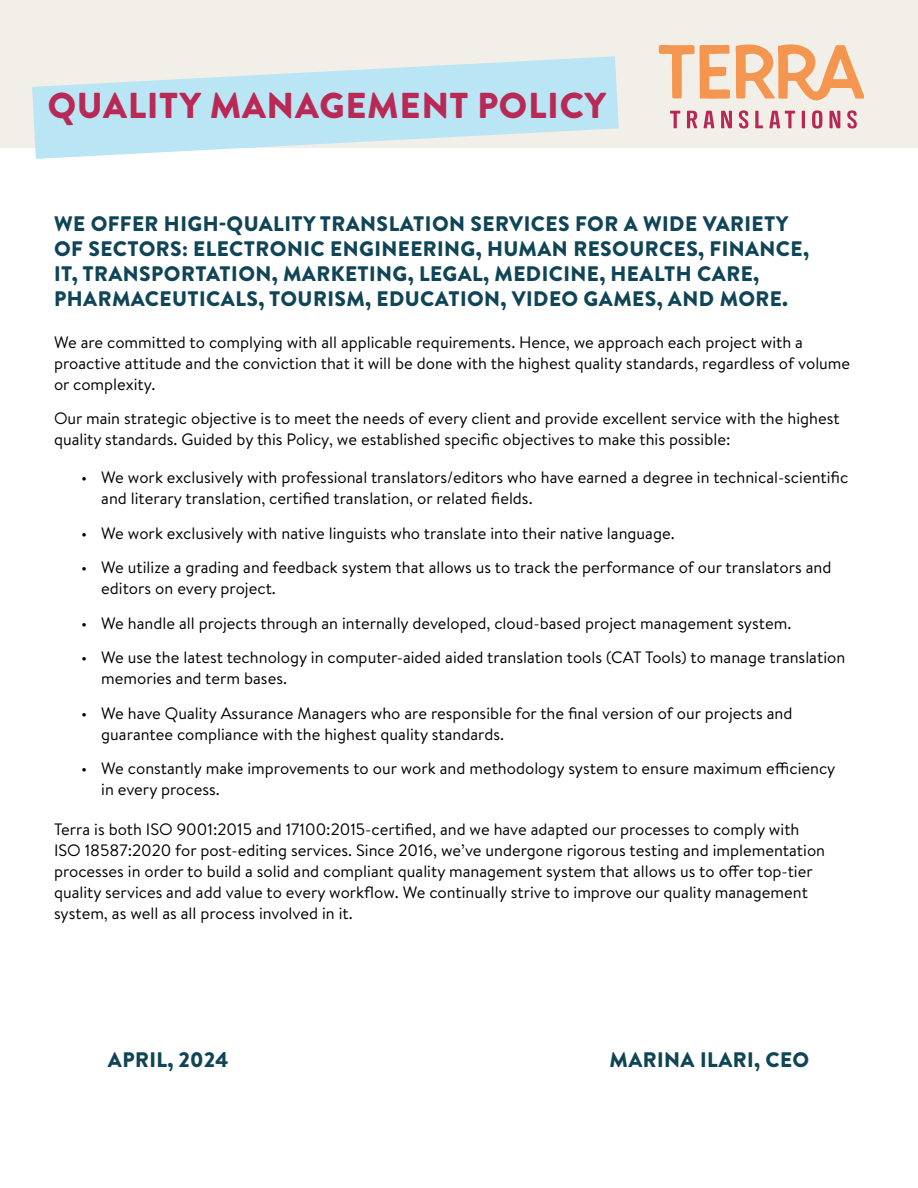
<style>
.page{position:relative;width:918px;height:1188px;background:#fff}
.page>*{position:absolute;margin:0;border:0;box-sizing:border-box;transform-origin:0 0}
.H2_Navy{font:900 36px "Brandon Grotesque";letter-spacing:.02em;color:#b92955}
.Body_1{font:900 21px/25.2px "Brandon Text";letter-spacing:.02em;color:#0f4557}
.Body_1-2{font:16.5px/21px "Brandon Text";color:#000}
</style>
<div class="page">
<div style="left:0;top:0;width:918px;height:148px;background:#f2eee8"></div>
<svg style="left:32px;top:56px;width:587px;height:103px;background:#cce9f3"></svg>
<svg style="left:670px;top:111px;width:10px;height:17px"></svg>
<svg style="left:687px;top:111px;width:10px;height:17px"></svg>
<svg style="left:704px;top:111px;width:10px;height:17px"></svg>
<svg style="left:721px;top:111px;width:11px;height:17px"></svg>
<svg style="left:739px;top:110px;width:9px;height:19px"></svg>
<svg style="left:755px;top:111px;width:8px;height:17px"></svg>
<svg style="left:769px;top:111px;width:26px;height:17px"></svg>
<hr style="left:802px;top:111px;width:3px;height:17px;background:#b92855">
<svg style="left:812px;top:110px;width:11px;height:19px"></svg>
<svg style="left:830px;top:111px;width:10px;height:17px"></svg>
<svg style="left:847px;top:110px;width:10px;height:19px"></svg>
<svg style="left:736px;top:44px;width:128px;height:56px;background:#f2c19a"></svg>
<svg style="left:659px;top:45px;width:71px;height:54px;background:#f2c5a1"></svg>
<p class="H2_Navy" style="left:48px;top:80px;width:560px">QUALITY MANAGEMENT POLICY</p>
<p class="Body_1" style="left:54px;top:210px;width:756px">WE OFFER HIGH-QUALITY TRANSLATION SERVICES FOR A WIDE VARIETY OF SECTORS: ELECTRONIC ENGINEERING, HUMAN RESOURCES, FINANCE, IT, TRANSPORTATION, MARKETING, LEGAL, MEDICINE, HEALTH CARE, PHARMACEUTICALS, TOURISM, EDUCATION, VIDEO GAMES, AND MORE.</p>
<p class="Body_1-2" style="left:54px;top:331px;width:798px">We are committed to complying with all applicable requirements. Hence, we approach each project with a proactive attitude and the conviction that it will be done with the highest quality standards, regardless of volume or complexity.</p>
<p class="Body_1-2" style="left:54px;top:407px;width:787px">Our main strategic objective is to meet the needs of every client and provide excellent service with the highest quality standards. Guided by this Policy, we established specific objectives to make this possible:</p>
<p class="Body_1-2" style="left:101px;top:466px;width:749px;text-indent:-20px">• We work exclusively with professional translators/editors who have earned a degree in technical-scientific and literary translation, certified translation, or related fields.</p>
<p class="Body_1-2" style="left:81px;top:522px;width:595px">• We work exclusively with native linguists who translate into their native language.</p>
<p class="Body_1-2" style="left:101px;top:556px;width:732px;text-indent:-20px">• We utilize a grading and feedback system that allows us to track the performance of our translators and editors on every project.</p>
<p class="Body_1-2" style="left:81px;top:612px;width:712px">• We handle all projects through an internally developed, cloud-based project management system.</p>
<p class="Body_1-2" style="left:101px;top:646px;width:746px;text-indent:-20px">• We use the latest technology in computer-aided aided translation tools (CAT Tools) to manage translation memories and term bases.</p>
<p class="Body_1-2" style="left:101px;top:702px;width:693px;text-indent:-20px">• We have Quality Assurance Managers who are responsible for the final version of our projects and guarantee compliance with the highest quality standards.</p>
<p class="Body_1-2" style="left:101px;top:757px;width:736px;text-indent:-20px">• We constantly make improvements to our work and methodology system to ensure maximum efficiency in every process.</p>
<p class="Body_1-2" style="left:54px;top:818px;width:773px">Terra is both ISO 9001:2015 and 17100:2015-certified, and we have adapted our processes to comply with ISO 18587:2020 for post-editing services. Since 2016, we’ve undergone rigorous testing and implementation processes in order to build a solid and compliant quality management system that allows us to offer top-tier quality services and add value to every workflow. We continually strive to improve our quality management system, as well as all process involved in it.</p>
<p class="Body_1" style="left:108px;top:1046px;width:122px">APRIL, 2024</p>
<p class="Body_1" style="left:610px;top:1046px;width:201px">MARINA ILARI, CEO</p>
</div>
